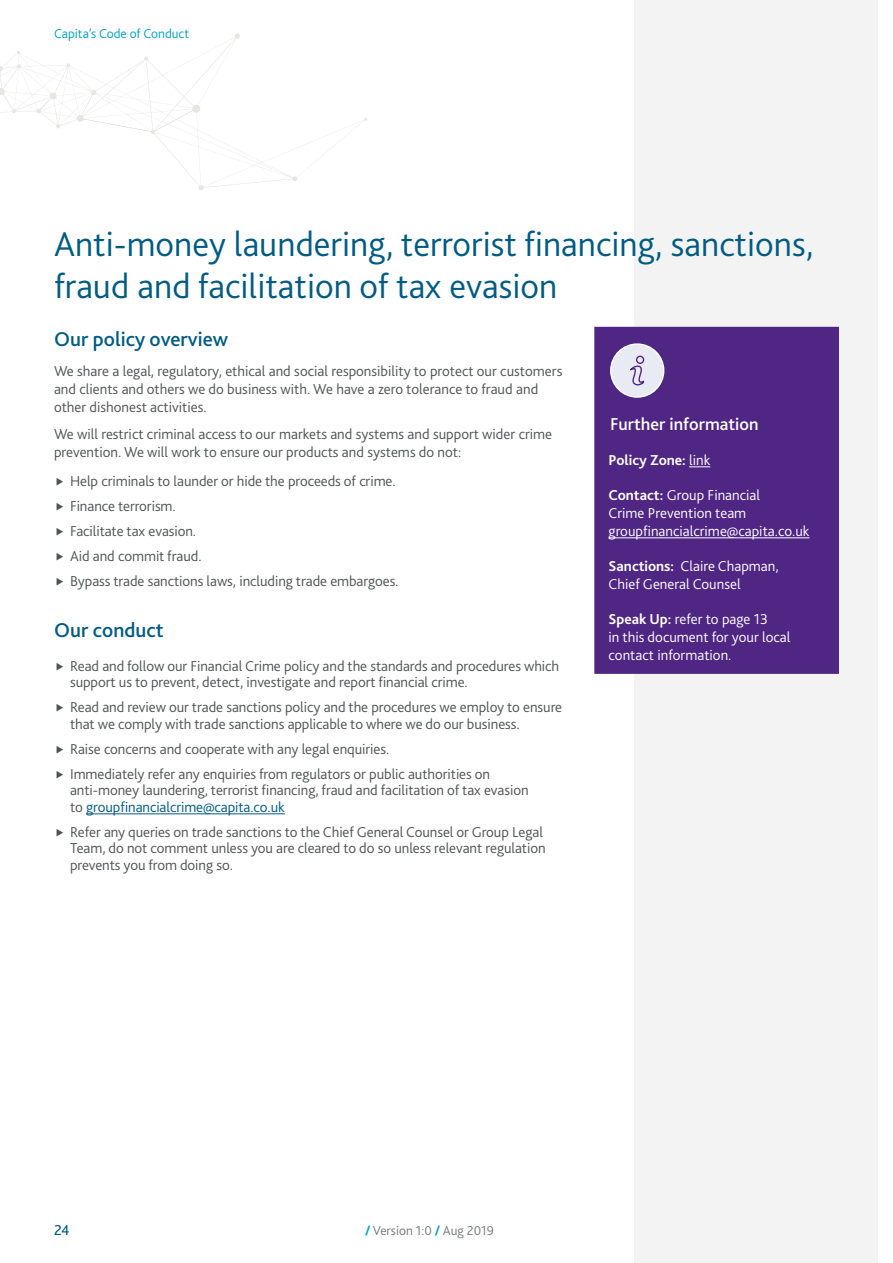
<style>
.page{position:relative;width:893px;height:1263px;background:#fff}
.page>*{position:absolute;margin:0;border:0;box-sizing:border-box;transform-origin:0 0}
.t1{font:300 36px/42px "Bliss 2";color:#005b82}
.t2{font:500 21px "Bliss 2";color:#005b82}
.t3{font:500 18px "Bliss 2";color:#fff}
.t4{font:300 15px/25px "Bliss 2";letter-spacing:-.005em;color:#505253}
.t5{font:300 15px/18px "Bliss 2";color:#fff}
.t6{font:700 15px "Bliss 2";color:#fff}
.t7{font:15px "Bliss 2";color:#005b82}
.t8{font:300 13.5px "Bliss 2";color:#00a1c1}
.t9{font:300 13.5px "Bliss 2";color:#76787a}
.s1{color:#005b82}
.s2{font-weight:300}
.s3{font-weight:700}
.s4{font-weight:700;color:#00a1c1}
</style>
<div class="page">
<div style="left:634px;top:0;width:243px;height:1263px;background:#f3f3f3"></div>
<svg style="left:0;top:33px;width:367px;height:157px"></svg>
<hr style="left:86px;top:813px;width:199px;height:1px;background:#005b82">
<div style="left:595px;top:328px;width:243px;height:345px;background:#4f2683"></div>
<svg style="left:689px;top:466px;width:21px;height:1px"></svg>
<hr style="left:609px;top:537px;width:200px;height:1px;background:#fff">
<div style="left:594px;top:327px;width:245px;height:347px;border:2px solid #4f2683"></div>
<div style="left:611px;top:344px;width:53px;height:53px;background:#e8eaf4;border-radius:50%"></div>
<div style="left:610px;top:343px;width:54px;height:55px;border:2px solid #fff;border-radius:50%"></div>
<svg style="left:630px;top:355px;width:15px;height:31px"></svg>
<p class="t8" style="left:54px;top:25px;width:137px">Capita’s Code of Conduct</p>
<h1 class="t1" style="left:54px;top:222px;width:761px">Anti-money laundering, terrorist financing, sanctions, fraud and facilitation of tax evasion</h1>
<h2 class="t2" style="left:54px;top:326px;width:176px">Our policy overview</h2>
<p class="t4" style="left:54px;top:362px;width:510px;line-height:18px">We share a legal, regulatory, ethical and social responsibility to protect our customers and clients and others we do business with. We have a zero tolerance to fraud and other dishonest activities.</p>
<p class="t4" style="left:54px;top:425px;width:500px;line-height:18px">We will restrict criminal access to our markets and systems and support wider crime prevention. We will work to ensure our products and systems do not:</p>
<p class="t4" style="left:70px;top:468px;width:330px">Help criminals to launder or hide the proceeds of crime.<br>Finance terrorism.<br>Facilitate tax evasion.<br>Aid and commit fraud.<br>Bypass trade sanctions laws, including trade embargoes.</p>
<h2 class="t2" style="left:54px;top:617px;width:111px">Our conduct</h2>
<p class="t4" style="left:70px;top:657px;width:491px;line-height:16.5px">Read and follow our Financial Crime policy and the standards and procedures which support us to prevent, detect, investigate and report financial crime.</p>
<p class="t4" style="left:70px;top:698px;width:494px;line-height:16.5px">Read and review our trade sanctions policy and the procedures we employ to ensure that we comply with trade sanctions applicable to where we do our business.</p>
<p class="t4" style="left:70px;top:736px;width:421px">Raise concerns and cooperate with any legal enquiries.<br>Immediately refer any enquiries from regulators or public authorities on</p>
<p class="t4" style="left:70px;top:781px;width:460px;line-height:16.5px">anti-money laundering, terrorist financing, fraud and facilitation of tax evasion to <span class="s1">groupfinancialcrime@capita.co.uk</span></p>
<p class="t4" style="left:70px;top:823px;width:477px;line-height:16.5px">Refer any queries on trade sanctions to the Chief General Counsel or Group Legal<br>Team, do not comment unless you are cleared to do so unless relevant regulation prevents you from doing so.</p>
<p class="t3" style="left:610px;top:412px;width:150px">Further information</p>
<p class="t6" style="left:609px;top:450px;width:103px">Policy Zone: <span class="s2">link</span></p>
<p class="t5" style="left:609px;top:485px;width:202px"><span class="s3">Contact:</span> Group Financial<br>Crime Prevention team groupfinancialcrime@capita.co.uk</p>
<p class="t5" style="left:609px;top:556px;width:172px"><span class="s3">Sanctions:</span> Claire Chapman,<br>Chief General Counsel</p>
<p class="t5" style="left:609px;top:609px;width:183px"><span class="s3">Speak Up:</span> refer to page 13<br>in this document for your local contact information.</p>
<p class="t7" style="left:54px;top:1221px;width:17px">24</p>
<p class="t9" style="left:365px;top:1222px;width:130px"><span class="s4">/</span> Version 1:0 <span class="s4">/</span> Aug 2019</p>
</div>
